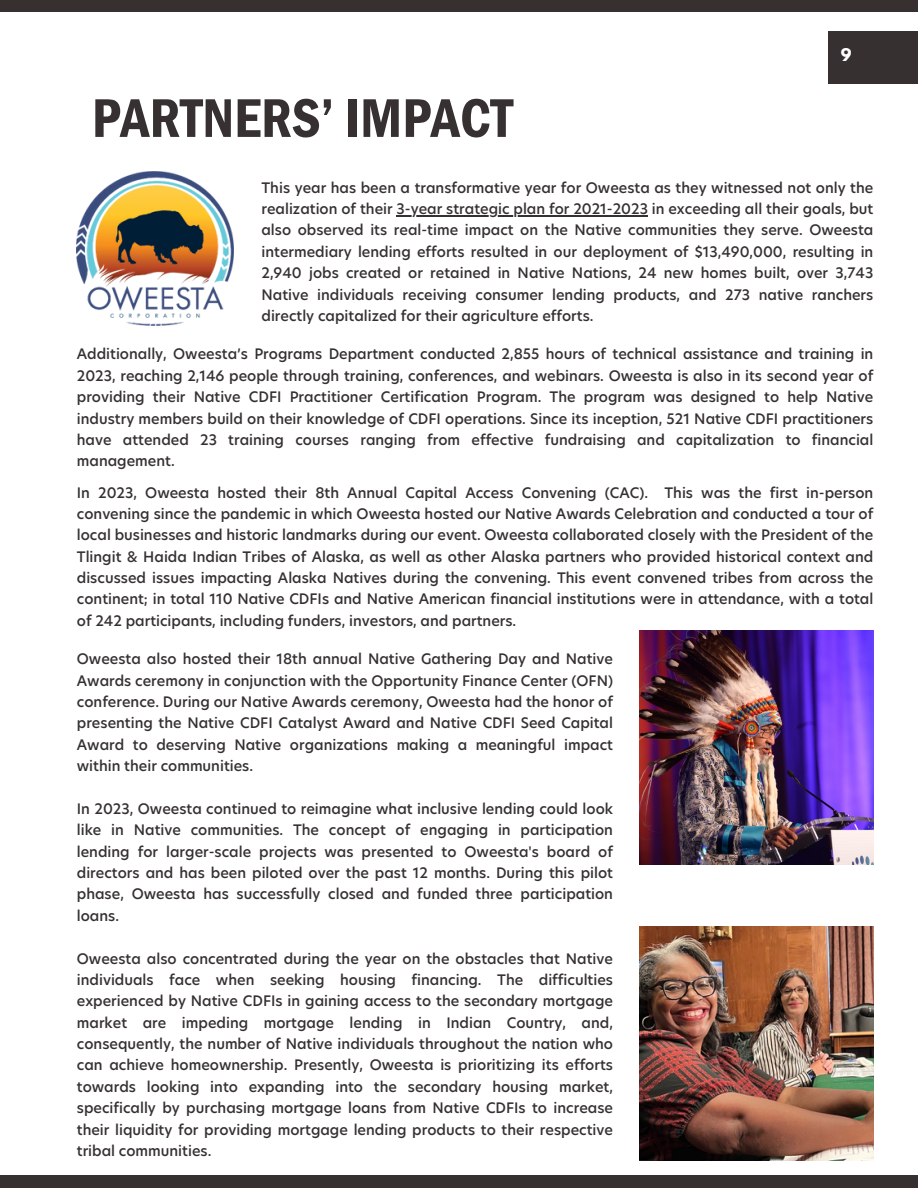
<style>
.page{position:relative;width:918px;height:1188px;background:#fff}
.page>*{position:absolute;margin:0;border:0;box-sizing:border-box;transform-origin:0 0}
.t1{font:600 condensed 56.4px "Franklin Gothic";color:#363031}
.t2{font:700 15.45px "League Spartan";color:#fff}
.t3{font:500 14.25px/21.3px "Hero New";color:#363031;text-align:justify}
</style>
<div class="page">
<div style="left:0;top:0;width:918px;height:12px;background:#363031"></div>
<div style="left:0;top:1175px;width:918px;height:13px;background:#363031"></div>
<div style="left:828px;top:32px;width:90px;height:52px;background:#363031"></div>
<img style="left:77px;top:172px;width:156px;height:154px">
<img style="left:639px;top:630px;width:234px;height:235px">
<img style="left:639px;top:926px;width:234px;height:235px">
<hr style="left:397px;top:215px;width:251px;height:1px;background:#363031">
<p class="t1" style="left:92px;top:85px;width:423px">PARTNERS’ IMPACT</p>
<p class="t2" style="left:841px;top:47px;width:12px">9</p>
<p class="t3" style="left:261px;top:177px;width:613px">This year has been a transformative year for Oweesta as they witnessed not only the realization of their 3-year strategic plan for 2021-2023 in exceeding all their goals, but also observed its real-time impact on the Native communities they serve. Oweesta intermediary lending efforts resulted in our deployment of $13,490,000, resulting in 2,940 jobs created or retained in Native Nations, 24 new homes built, over 3,743<br>Native individuals receiving consumer lending products, and 273 native ranchers directly capitalized for their agriculture efforts.</p>
<p class="t3" style="left:77px;top:344px;width:798px">Additionally, Oweesta’s Programs Department conducted 2,855 hours of technical assistance and training in 2023, reaching 2,146 people through training, conferences, and webinars. Oweesta is also in its second year of providing their Native CDFI Practitioner Certification Program. The program was designed to help Native industry members build on their knowledge of CDFI operations. Since its inception, 521 Native CDFI practitioners have attended 23 training courses ranging from effective fundraising and capitalization to financial management.</p>
<p class="t3" style="left:77px;top:482px;width:798px">In 2023, Oweesta hosted their 8th Annual Capital Access Convening (CAC). This was the first in-person convening since the pandemic in which Oweesta hosted our Native Awards Celebration and conducted a tour of local businesses and historic landmarks during our event. Oweesta collaborated closely with the President of the Tlingit &amp; Haida Indian Tribes of Alaska, as well as other Alaska partners who provided historical context and discussed issues impacting Alaska Natives during the convening. This event convened tribes from across the continent; in total 110 Native CDFIs and Native American financial institutions were in attendance, with a total of 242 participants, including funders, investors, and partners.</p>
<p class="t3" style="left:77px;top:649px;width:538px">Oweesta also hosted their 18th annual Native Gathering Day and Native Awards ceremony in conjunction with the Opportunity Finance Center (OFN) conference. During our Native Awards ceremony, Oweesta had the honor of presenting the Native CDFI Catalyst Award and Native CDFI Seed Capital Award to deserving Native organizations making a meaningful impact within their communities.</p>
<p class="t3" style="left:77px;top:798px;width:538px">In 2023, Oweesta continued to reimagine what inclusive lending could look like in Native communities. The concept of engaging in participation lending for larger-scale projects was presented to Oweesta's board of directors and has been piloted over the past 12 months. During this pilot phase, Oweesta has successfully closed and funded three participation loans.</p>
<p class="t3" style="left:77px;top:948px;width:538px">Oweesta also concentrated during the year on the obstacles that Native individuals face when seeking housing financing. The difficulties experienced by Native CDFIs in gaining access to the secondary mortgage market are impeding mortgage lending in Indian Country, and, consequently, the number of Native individuals throughout the nation who can achieve homeownership. Presently, Oweesta is prioritizing its efforts towards looking into expanding into the secondary housing market, specifically by purchasing mortgage loans from Native CDFIs to increase their liquidity for providing mortgage lending products to their respective tribal communities.</p>
</div>
